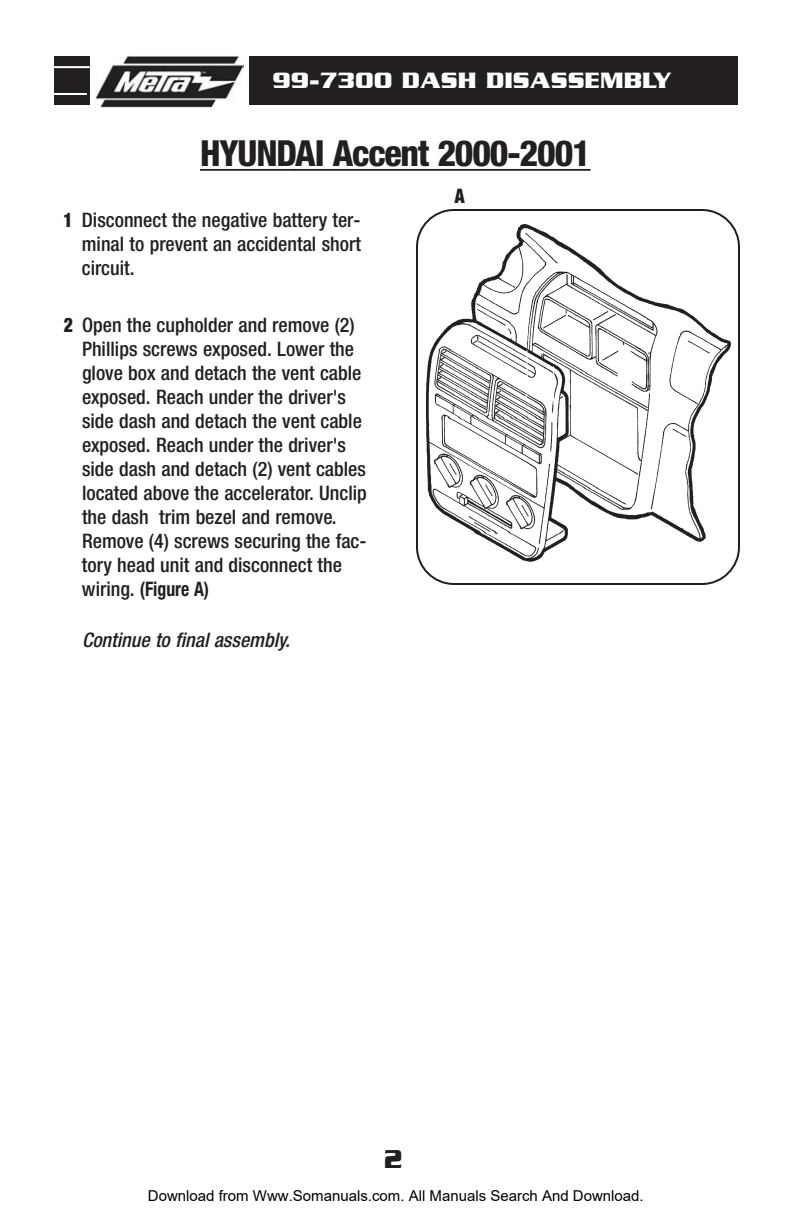
<style>
.page{position:relative;width:792px;height:1224px;background:#fff}
.page>*{position:absolute;margin:0;border:0;box-sizing:border-box;transform-origin:0 0}
.t1{font:800 condensed 36px "Helvetica Neue";letter-spacing:-.03em;color:#231f20}
.t2{font:700 28px "Serpentine ICG";color:#231f20;scale:.87 1}
.t3{font:700 24px "Serpentine ICG";color:#fff}
.t4{font:500 condensed 20px/24px "Helvetica Neue";color:#231f20;text-align:justify}
.t5{font:italic 500 condensed 20px "Helvetica Neue";color:#231f20}
.t6{font:900 condensed 20px "Helvetica Neue";color:#231f20;scale:.89 1}
.t7{font:15px "Arial";color:#000}
.s1{font-weight:700}
</style>
<div class="page">
<div style="left:54px;top:57px;width:684px;height:48px;background:#231f20"></div>
<div style="left:91px;top:34px;width:158px;height:89px;background:#fff"></div>
<img style="left:95px;top:55px;width:148px;height:53px">
<hr style="left:0;top:93px;width:87px;height:2px;background:#fff">
<hr style="left:0;top:66px;width:90px;height:2px;background:#fff">
<hr style="left:200px;top:169px;width:96px;height:2px;background:#231f20">
<hr style="left:295px;top:169px;width:296px;height:2px;background:#231f20">
<svg style="left:416px;top:209px;width:324px;height:376px"></svg>
<p class="t3" style="left:273px;top:65px;width:401px">99-7300 DASH DISASSEMBLY</p>
<p class="t6" style="left:64px;top:212px;width:12px">1</p>
<h1 class="t1" style="left:200px;top:141px;width:392px">HYUNDAI Accent 2000-2001</h1>
<p class="t4" style="left:82px;top:209px;width:281px">Disconnect the negative battery ter&shy;minal to prevent an accidental short circuit.</p>
<p class="t6" style="left:455px;top:189px;width:13px">A</p>
<p class="t6" style="left:64px;top:318px;width:12px">2</p>
<p class="t4" style="left:82px;top:315px;width:286px;text-align:left">Open the cupholder and remove (2)<br>Phillips screws exposed. Lower the glove box and detach the vent cable exposed. Reach under the driver's side dash and detach the vent cable exposed. Reach under the driver's side dash and detach (2) vent cables located above the accelerator. Unclip the dash trim bezel and remove.<br>Remove (4) screws securing the fac&shy;tory head unit and disconnect the wiring. <span class="s1">(Figure A)</span></p>
<p class="t5" style="left:82px;top:633px;width:209px">Continue to final assembly.</p>
<h2 class="t2" style="left:384px;top:1142px;width:22px">2</h2>
<p class="t7" style="left:148px;top:1187px;width:497px">Download from Www.Somanuals.com. All Manuals Search And Download.</p>
</div>
